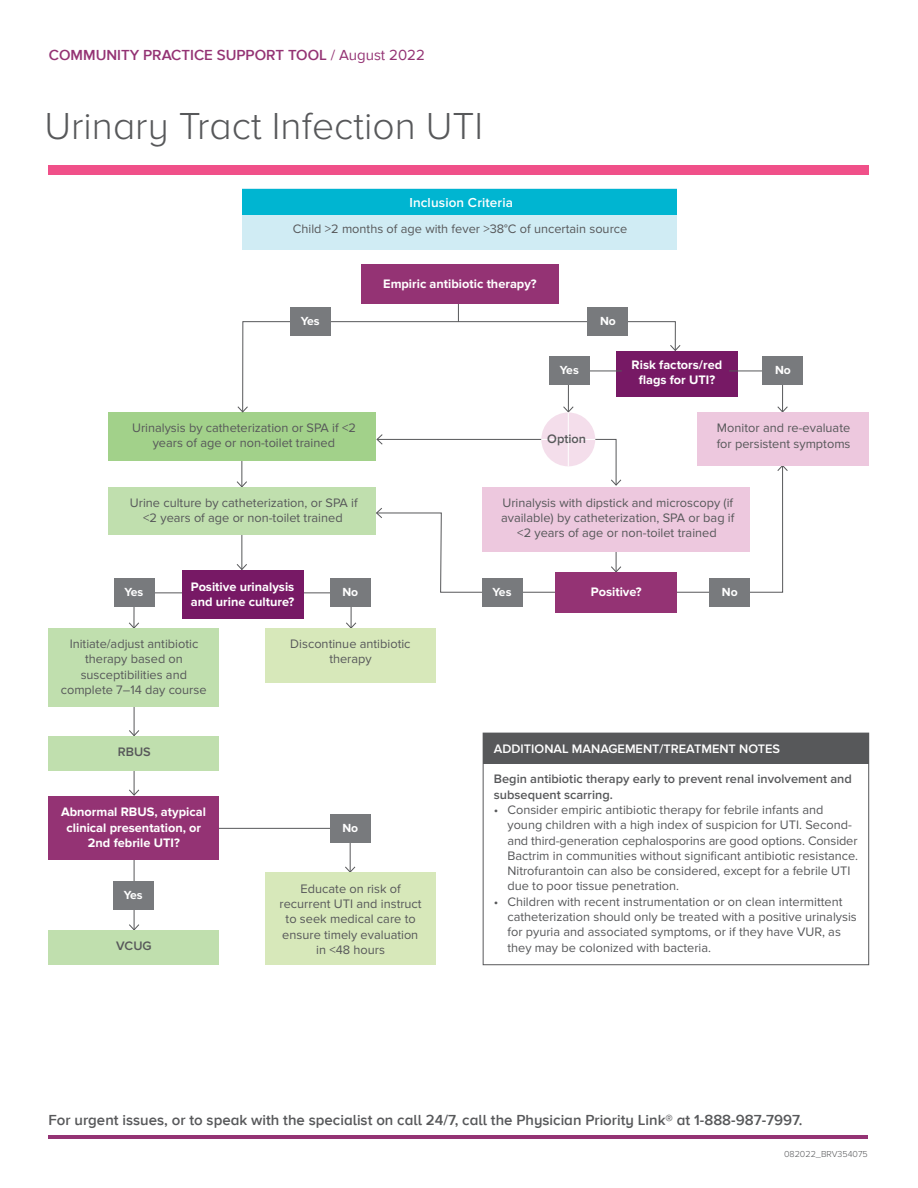
<style>
.page{position:relative;width:918px;height:1188px;background:#fff}
.page>*{position:absolute;margin:0;border:0;box-sizing:border-box;transform-origin:0 0}
.t1{font:300 39px "Proxima Nova A";color:#57585a}
.t2{font:600 15px "Proxima Nova A";color:#57585a}
.t3{font:600 15px "Proxima Nova A";color:#943374}
.t4{font:600 13.5px "Proxima Nova";letter-spacing:.01em;color:#fff}
.t5{font:12.75px/15.3px "Proxima Nova";color:#57585a;text-align:center}
.t6{font:700 12.75px/15.3px "Proxima Nova";color:#fff;text-align:center}
.t7{font:600 12.75px/15.3px "Proxima Nova";color:#57585a}
.t8{font:600 12.75px "Proxima Nova";color:#fff}
.t9{font:700 12.15px "Proxima Nova";color:#fff}
.t10{font:300 9px "Proxima Nova";color:#57585a}
.s1{font-weight:400}
</style>
<div class="page">
<svg style="left:376px;top:434px;width:241px;height:31px"></svg>
<hr style="left:241px;top:445px;width:1px;height:42px;background:#57585a">
<svg style="left:237px;top:481px;width:10px;height:6px"></svg>
<hr style="left:241px;top:528px;width:1px;height:41px;background:#57585a">
<svg style="left:236px;top:563px;width:11px;height:7px"></svg>
<svg style="left:219px;top:828px;width:137px;height:45px"></svg>
<hr style="left:134px;top:694px;width:1px;height:42px;background:#57585a">
<svg style="left:129px;top:729px;width:11px;height:7px"></svg>
<hr style="left:134px;top:848px;width:1px;height:82px;background:#57585a">
<svg style="left:129px;top:924px;width:10px;height:6px"></svg>
<hr style="left:134px;top:754px;width:1px;height:41px;background:#57585a">
<svg style="left:129px;top:789px;width:11px;height:7px"></svg>
<svg style="left:129px;top:592px;width:228px;height:36px"></svg>
<svg style="left:383px;top:465px;width:400px;height:128px"></svg>
<svg style="left:376px;top:508px;width:7px;height:10px"></svg>
<svg style="left:777px;top:466px;width:11px;height:6px"></svg>
<div style="left:108px;top:412px;width:268px;height:49px;background:#a2d18a"></div>
<hr style="left:616px;top:530px;width:1px;height:42px;background:#57585a">
<svg style="left:610px;top:566px;width:12px;height:6px"></svg>
<div style="left:616px;top:351px;width:122px;height:46px;background:#771965"></div>
<div style="left:242px;top:189px;width:435px;height:61px;background:#d0ecf4"></div>
<div style="left:242px;top:189px;width:435px;height:25px;background:#00b5d1"></div>
<hr style="left:458px;top:268px;width:1px;height:54px;background:#57585a">
<svg style="left:729px;top:370px;width:59px;height:42px"></svg>
<div style="left:763px;top:357px;width:40px;height:28px;background:#787a7d"></div>
<div style="left:49px;top:165px;width:820px;height:10px;background:#f05089"></div>
<hr style="left:49px;top:1135px;width:819px;height:4px;background:#943374">
<div style="left:361px;top:264px;width:198px;height:40px;background:#943374"></div>
<svg style="left:237px;top:321px;width:444px;height:92px"></svg>
<div style="left:588px;top:307px;width:40px;height:29px;background:#787a7d"></div>
<div style="left:290px;top:307px;width:41px;height:29px;background:#787a7d"></div>
<div style="left:698px;top:412px;width:171px;height:54px;background:#edc8de"></div>
<div style="left:108px;top:487px;width:268px;height:47px;background:#c0dfae"></div>
<div style="left:482px;top:487px;width:268px;height:64px;background:#edc8de"></div>
<div style="left:541px;top:412px;width:54px;height:54px;background:#f4deeb;border-radius:50%"></div>
<hr style="left:568px;top:412px;width:1px;height:54px;background:#fff">
<div style="left:555px;top:572px;width:122px;height:41px;background:#943374"></div>
<div style="left:709px;top:578px;width:41px;height:29px;background:#787a7d"></div>
<div style="left:482px;top:578px;width:41px;height:29px;background:#787a7d"></div>
<div style="left:182px;top:570px;width:121px;height:48px;background:#771965"></div>
<div style="left:330px;top:578px;width:40px;height:29px;background:#787a7d"></div>
<div style="left:114px;top:578px;width:41px;height:29px;background:#787a7d"></div>
<div style="left:49px;top:628px;width:170px;height:79px;background:#c0dfae"></div>
<div style="left:265px;top:628px;width:170px;height:54px;background:#d7e8ba"></div>
<div style="left:49px;top:736px;width:170px;height:35px;background:#c0dfae"></div>
<div style="left:49px;top:796px;width:170px;height:64px;background:#943374"></div>
<div style="left:113px;top:881px;width:41px;height:29px;background:#787a7d"></div>
<div style="left:330px;top:814px;width:40px;height:29px;background:#787a7d"></div>
<div style="left:49px;top:930px;width:170px;height:35px;background:#c0dfae"></div>
<div style="left:265px;top:873px;width:171px;height:92px;background:#d7e8ba"></div>
<hr style="left:541px;top:439px;width:54px;height:1px;background:#fff">
<div style="left:483px;top:733px;width:386px;height:31px;background:#57585a"></div>
<div style="left:483px;top:733px;width:386px;height:232px;border:1px solid #57585a"></div>
<p class="t3" style="left:49px;top:46px;width:377px">COMMUNITY PRACTICE SUPPORT TOOL <span class="s1">/ August 2022</span></p>
<p class="t1" style="left:45px;top:104px;width:440px">Urinary Tract Infection UTI</p>
<p class="t4" style="left:409px;top:195px;width:105px">Inclusion Criteria</p>
<p class="t5" style="left:293px;top:222px;width:336px">Child &gt;2 months of age with fever &gt;38°C of uncertain source</p>
<p class="t6" style="left:383px;top:276px;width:155px">Empiric antibiotic therapy?</p>
<p class="t9" style="left:301px;top:314px;width:20px">Yes</p>
<p class="t9" style="left:600px;top:314px;width:17px">No</p>
<p class="t9" style="left:560px;top:363px;width:20px">Yes</p>
<p class="t6" style="left:632px;top:358px;width:92px">Risk factors/red flags for UTI?</p>
<p class="t9" style="left:775px;top:363px;width:17px">No</p>
<p class="t5" style="left:132px;top:421px;width:225px">Urinalysis by catheterization or SPA if &lt;2 years of age or non-toilet trained</p>
<p class="t5" style="left:717px;top:421px;width:135px;text-align:left">Monitor and re-evaluate for persistent symptoms</p>
<p class="t7" style="left:547px;top:431px;width:40px">Option</p>
<p class="t5" style="left:130px;top:495px;width:229px">Urine culture by catheterization, or SPA if &lt;2 years of age or non-toilet trained</p>
<p class="t5" style="left:501px;top:495px;width:235px">Urinalysis with dipstick and microscopy (if available) by catheterization, SPA or bag if &lt;2 years of age or non-toilet trained</p>
<p class="t6" style="left:191px;top:580px;width:105px;text-align:left">Positive urinalysis and urine culture?</p>
<p class="t9" style="left:124px;top:585px;width:20px">Yes</p>
<p class="t9" style="left:342px;top:585px;width:17px">No</p>
<p class="t5" style="left:70px;top:637px;width:130px">Initiate/adjust antibiotic therapy based on</p>
<p class="t5" style="left:81px;top:667px;width:108px">susceptibilities and</p>
<p class="t5" style="left:61px;top:682px;width:147px">complete 7–14 day course</p>
<p class="t7" style="left:118px;top:745px;width:35px">RBUS</p>
<p class="t6" style="left:61px;top:805px;width:146px">Abnormal RBUS, atypical clinical presentation, or<br>2nd febrile UTI?</p>
<p class="t9" style="left:124px;top:888px;width:20px">Yes</p>
<p class="t7" style="left:116px;top:939px;width:37px">VCUG</p>
<p class="t5" style="left:290px;top:637px;width:122px">Discontinue antibiotic therapy</p>
<p class="t9" style="left:342px;top:821px;width:17px">No</p>
<p class="t5" style="left:301px;top:881px;width:102px">Educate on risk of</p>
<p class="t5" style="left:280px;top:896px;width:144px;text-align:left">recurrent UTI and instruct to seek medical care to ensure timely evaluation</p>
<p class="t5" style="left:316px;top:942px;width:70px">in &lt;48 hours</p>
<p class="t9" style="left:493px;top:585px;width:20px">Yes</p>
<p class="t6" style="left:591px;top:585px;width:52px">Positive?</p>
<p class="t9" style="left:722px;top:585px;width:17px">No</p>
<p class="t8" style="left:494px;top:741px;width:288px">ADDITIONAL MANAGEMENT/TREATMENT NOTES</p>
<p class="t7" style="left:494px;top:772px;width:359px">Begin antibiotic therapy early to prevent renal involvement and subsequent scarring.</p>
<p class="t5" style="left:507px;top:802px;width:346px;text-align:left;text-indent:-14px">• Consider empiric antibiotic therapy for febrile infants and young children with a high index of suspicion for UTI. Second-</p>
<p class="t5" style="left:507px;top:833px;width:352px;text-align:left">and third-generation cephalosporins are good options. Consider Bactrim in communities without significant antibiotic resistance.<br>Nitrofurantoin can also be considered, except for a febrile UTI due to poor tissue penetration.</p>
<p class="t5" style="left:507px;top:894px;width:351px;text-align:left;text-indent:-14px">• Children with recent instrumentation or on clean intermittent catheterization should only be treated with a positive urinalysis for pyuria and associated symptoms, or if they have VUR, as they may be colonized with bacteria.</p>
<p class="t2" style="left:49px;top:1111px;width:755px">For urgent issues, or to speak with the specialist on call 24/7, call the Physician Priority Link® at 1-888-987-7997.</p>
<p class="t10" style="left:784px;top:1148px;width:85px">082022_BRV354075</p>
</div>
